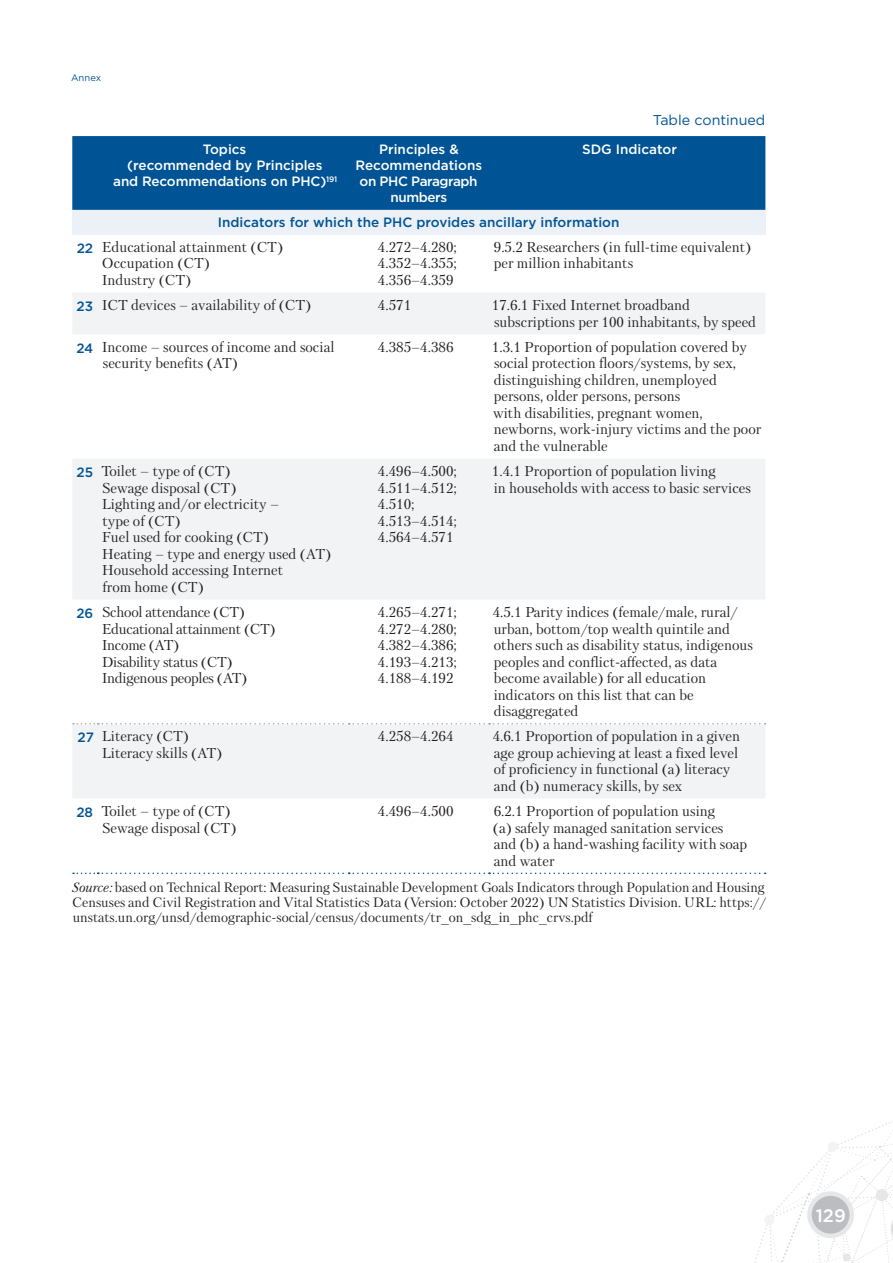
<style>
.page{position:relative;width:893px;height:1263px;background:#fff}
.page>*{position:absolute;margin:0;border:0;box-sizing:border-box;transform-origin:0 0}
.t1{font:500 18px "Gotham Pro";color:#fff}
.t2{font:14.25px/16.5px "Petersburg C";color:#231f20}
.t3{font:14.25px/16.5px "Petersburg C";letter-spacing:-.02em;color:#231f20}
.t4{font:14.25px "Gotham Pro";color:#005495}
.t5{font:13.5px/15px "Petersburg C";color:#231f20}
.t6{font:500 13.5px/16.2px "Gotham Pro";color:#fff;text-align:center}
.t7{font:500 13.5px "Gotham Pro";color:#005495}
.t8{font:9.45px "Gotham Pro";letter-spacing:.01em;color:#005495}
.s1{font-family:"Gotham Pro";font-weight:500;font-size:13.5px;color:#005495}
.s2{font-style:italic}
</style>
<div class="page">
<svg style="left:754px;top:1121px;width:139px;height:142px"></svg>
<div style="left:843px;top:1253px;width:7px;height:8px;background:#e6e7e9;border-radius:50%"></div>
<div style="left:72px;top:136px;width:693px;height:74px;background:#005495"></div>
<div style="left:72px;top:210px;width:693px;height:24px;background:#ecf0f7"></div>
<svg style="left:72px;top:293px;width:693px;height:505px;fill:#f2f3f4"></svg>
<svg style="left:73px;top:723px;width:693px;height:1px"></svg>
<svg style="left:73px;top:872px;width:693px;height:2px"></svg>
<p class="t8" style="left:71px;top:72px;width:32px">Annex</p>
<p class="t4" style="left:653px;top:112px;width:114px">Table continued</p>
<p class="t6" style="left:113px;top:140px;width:226px">Topics<br>(recommended by Principles<br>and Recommendations on PHC)<sup>191</sup></p>
<p class="t6" style="left:355px;top:140px;width:128px">Principles &amp;<br>Recommendations on PHC Paragraph numbers</p>
<p class="t6" style="left:582px;top:140px;width:96px">SDG Indicator</p>
<p class="t7" style="left:218px;top:215px;width:403px">Indicators for which the PHC provides ancillary information</p>
<p class="t2" style="left:102px;top:238px;width:183px;text-indent:-25px"><span class="s1">22</span> Educational attainment (CT)<br>Occupation (CT)<br>Industry (CT)</p>
<p class="t2" style="left:378px;top:238px;width:80px;text-align:justify">4.272–4.280; 4.352–4.355; 4.356–4.359</p>
<p class="t2" style="left:494px;top:238px;width:259px">9.5.2 Researchers (in full-time equivalent) per million inhabitants</p>
<p class="t2" style="left:77px;top:297px;width:236px"><span class="s1">23</span> ICT devices – availability of (CT)</p>
<p class="t2" style="left:378px;top:297px;width:35px">4.571</p>
<p class="t2" style="left:492px;top:297px;width:266px">17.6.1 Fixed Internet broadband subscriptions per 100 inhabitants, by speed</p>
<p class="t2" style="left:103px;top:339px;width:233px;text-indent:-26px"><span class="s1">24</span> Income – sources of income and social security benefits (AT)</p>
<p class="t2" style="left:378px;top:339px;width:77px">4.385–4.386</p>
<p class="t2" style="left:492px;top:339px;width:271px">1.3.1 Proportion of population covered by social protection floors/systems, by sex, distinguishing children, unemployed persons, older persons, persons<br>with disabilities, pregnant women, newborns, work-injury victims and the poor and the vulnerable</p>
<p class="t2" style="left:102px;top:463px;width:231px;text-indent:-25px"><span class="s1">25</span> Toilet – type of (CT)<br>Sewage disposal (CT)<br>Lighting and/or electricity –<br>type of (CT)<br>Fuel used for cooking (CT)<br>Heating – type and energy used (AT)<br>Household accessing Internet<br>from home (CT)</p>
<p class="t2" style="left:378px;top:463px;width:80px">4.496–4.500;<br>4.511–4.512;<br>4.510;<br>4.513–4.514;<br>4.564–4.571</p>
<p class="t2" style="left:492px;top:463px;width:261px">1.4.1 Proportion of population living<br>in households with access to basic services</p>
<p class="t3" style="left:102px;top:604px;width:175px;text-indent:-25px"><span class="s1">26</span> School attendance (CT)<br>Educational attainment (CT)<br>Income (AT)<br>Disability status (CT)<br>Indigenous peoples (AT)</p>
<p class="t2" style="left:378px;top:604px;width:80px;text-align:justify">4.265–4.271; 4.272–4.280; 4.382–4.386; 4.193–4.213; 4.188–4.192</p>
<p class="t2" style="left:493px;top:604px;width:262px">4.5.1 Parity indices (female/male, rural/ urban, bottom/top wealth quintile and others such as disability status, indigenous peoples and conflict-affected, as data become available) for all education indicators on this list that can be disaggregated</p>
<p class="t2" style="left:102px;top:728px;width:122px;text-indent:-24px"><span class="s1">27</span> Literacy (CT)<br>Literacy skills (AT)</p>
<p class="t2" style="left:378px;top:728px;width:77px">4.258–4.264</p>
<p class="t2" style="left:493px;top:728px;width:249px">4.6.1 Proportion of population in a given age group achieving at least a fixed level of proficiency in functional (a) literacy and (b) numeracy skills, by sex</p>
<p class="t2" style="left:102px;top:803px;width:136px;text-indent:-26px"><span class="s1">28</span> Toilet – type of (CT)<br>Sewage disposal (CT)</p>
<p class="t2" style="left:378px;top:803px;width:77px">4.496–4.500</p>
<p class="t2" style="left:493px;top:803px;width:256px">6.2.1 Proportion of population using<br>(a) safely managed sanitation services and (b) a hand-washing facility with soap and water</p>
<p class="t5" style="left:72px;top:879px;width:696px"><span class="s2">Source:</span> based on Technical Report: Measuring Sustainable Development Goals Indicators through Population and Housing<br>Censuses and Civil Registration and Vital Statistics Data (Version: October 2022) UN Statistics Division. URL: https:// unstats.un.org/unsd/demographic-social/census/documents/tr_on_sdg_in_phc_crvs.pdf</p>
<p class="t1" style="left:816px;top:1205px;width:31px">129</p>
</div>
